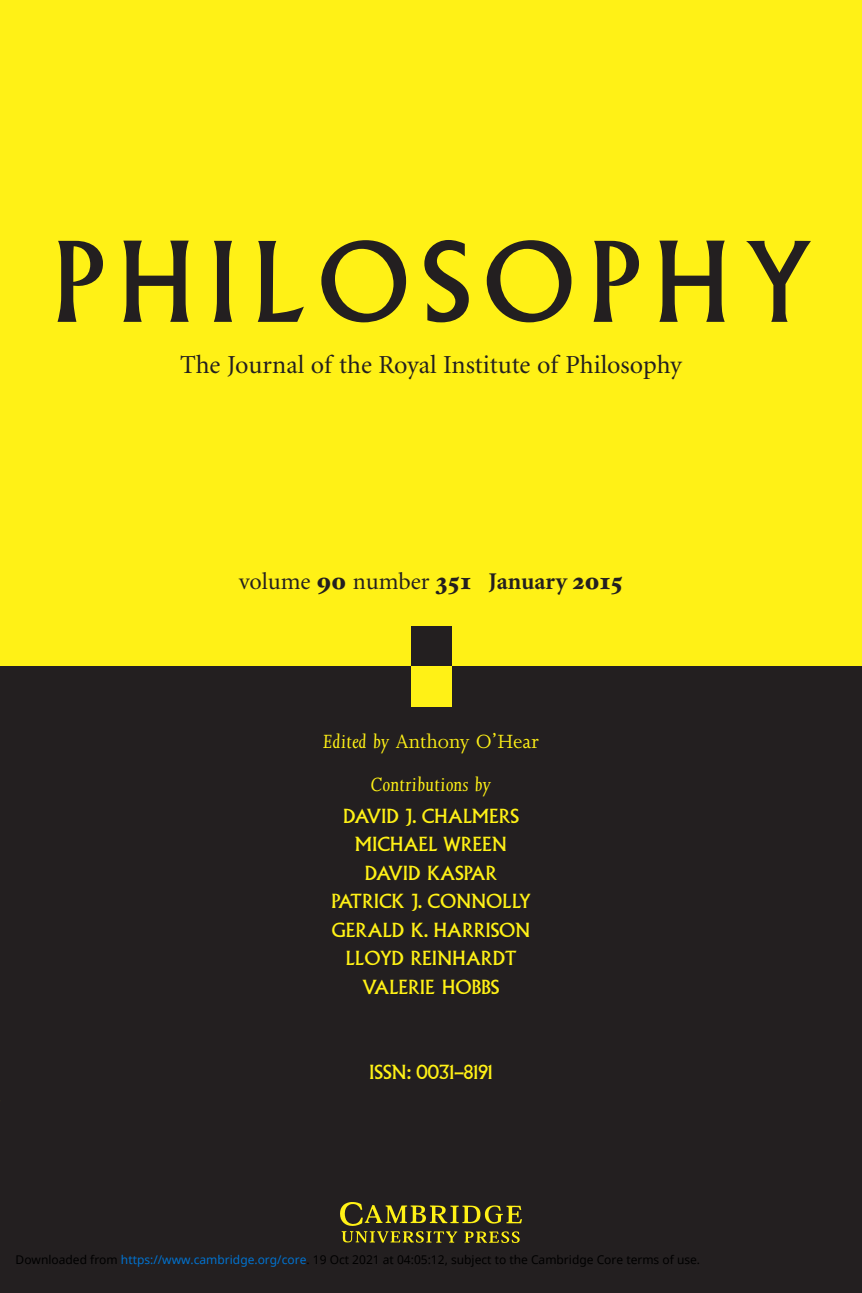
<style>
.page{position:relative;width:862px;height:1293px;background:#fff}
.page>*{position:absolute;margin:0;border:0;box-sizing:border-box;transform-origin:0 0}
.t1{font:108px "Albertus";letter-spacing:.12em;color:#231f20}
.t2{font:26px "Minion";color:#231f20}
.t3{font:24px "Minion";color:#231f20}
.t4{font:italic 22px/43.4px "Joanna";letter-spacing:.015em;color:#fff116;text-align:center}
.t5{font:19px/28.4px "Albertus";color:#fff116;text-align:center}
.t6{font:12px "Noto Sans";color:#000}
.s1{font-family:"Hoefler Text";font-weight:900}
.s2{font-weight:700}
.s3{font-style:normal}
.s4{color:#0172cf}
</style>
<div class="page">
<div style="left:0;top:0;width:862px;height:666px;background:#fff116"></div>
<hr style="left:0;top:0;width:1px;height:666px;background:#231f20">
<div style="left:0;top:666px;width:862px;height:627px;background:#231f20"></div>
<hr style="left:0;top:666px;width:1px;height:386px;background:#fff116">
<div style="left:411px;top:626px;width:40px;height:40px;background:#231f20"></div>
<div style="left:411px;top:666px;width:40px;height:40px;background:#fff116"></div>
<img style="left:340px;top:1202px;width:182px;height:40px">
<h1 class="t1" style="left:51px;top:240px;width:761px">PHILOSOPHY</h1>
<h2 class="t2" style="left:180px;top:354px;width:503px">The Journal of the Royal Institute of Philosophy</h2>
<p class="t3" style="left:239px;top:572px;width:386px">volume <span class="s1">90</span> number <span class="s1">351</span> <span class="s2">January</span> <span class="s1">2015</span></p>
<p class="t4" style="left:323px;top:721px;width:217px">Edited by <span class="s3">Anthony O’Hear<br></span>Contributions by</p>
<p class="t5" style="left:331px;top:803px;width:201px">DAVID J. CHALMERS<br>MICHAEL WREEN<br>DAVID KASPAR<br>PATRICK J. CONNOLLY<br>GERALD K. HARRISON<br>LLOYD REINHARDT<br>VALERIE HOBBS</p>
<p class="t5" style="left:369px;top:1059px;width:125px">ISSN: 0031–8191</p>
<p class="t6" style="left:16px;top:1251px;width:686px">Downloaded from <span class="s4">https://www.cambridge.org/core</span>. 19 Oct 2021 at 04:05:12, subject to the Cambridge Core terms of use.</p>
</div>
